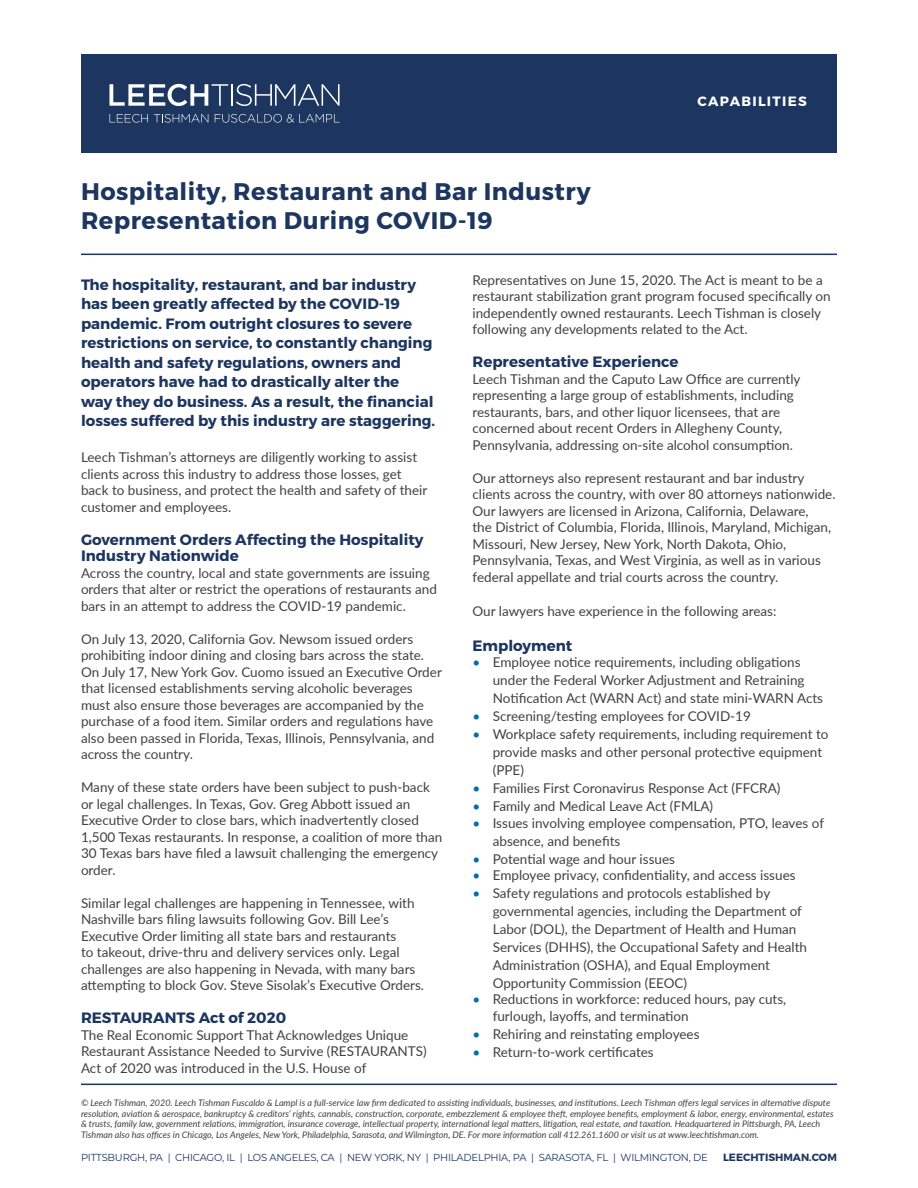
<style>
.page{position:relative;width:918px;height:1188px;background:#fff}
.page>*{position:absolute;margin:0;border:0;box-sizing:border-box;transform-origin:0 0}
.t1{font:700 24px "Montserrat";letter-spacing:.02em;color:#1d365f}
.Lead_Paragraph{font:700 15px/19.5px "Montserrat";color:#1d365f}
.Subheads{font:700 15px/16.5px "Montserrat";color:#1d365f}
.Subheads-2{font:13.5px/16.5px "Lato";color:#414042}
.t2{font:700 13.5px "Montserrat";letter-spacing:.1em;color:#fff}
.t3{font:700 10.5px "Montserrat";color:#1d365f}
.t4{font:10.2px "Montserrat";letter-spacing:-.02em;color:#1d365f}
.t5{font:italic 9px/10.5px "Lato";color:#414042}
.s1{color:#066ca9}
</style>
<div class="page">
<hr style="left:81px;top:1084px;width:756px;height:1px;background:#1d365f">
<div style="left:81px;top:54px;width:756px;height:99px;background:#1d365f"></div>
<svg style="left:110px;top:84px;width:118px;height:22px"></svg>
<hr style="left:231px;top:84px;width:2px;height:22px;background:#fff">
<svg style="left:236px;top:84px;width:104px;height:22px"></svg>
<svg style="left:110px;top:114px;width:38px;height:9px"></svg>
<svg style="left:154px;top:114px;width:54px;height:9px"></svg>
<svg style="left:215px;top:114px;width:125px;height:9px"></svg>
<hr style="left:81px;top:254px;width:756px;height:1px;background:#1d365f">
<p class="t1" style="left:81px;top:177px;width:511px">Hospitality, Restaurant and Bar Industry</p>
<p class="t1" style="left:81px;top:206px;width:413px">Representation During COVID-19</p>
<p class="t2" style="left:698px;top:93px;width:111px">CAPABILITIES</p>
<p class="Lead_Paragraph" style="left:81px;top:275px;width:356px">The hospitality, restaurant, and bar industry has been greatly affected by the COVID-19 pandemic. From outright closures to severe restrictions on service, to constantly changing health and safety regulations, owners and operators have had to drastically alter the<br>way they do business. As a result, the financial losses suffered by this industry are staggering.</p>
<p class="Subheads-2" style="left:81px;top:449px;width:348px">Leech Tishman’s attorneys are diligently working to assist clients across this industry to address those losses, get back to business, and protect the health and safety of their customer and employees.</p>
<p class="Subheads" style="left:81px;top:532px;width:344px">Government Orders Affecting the Hospitality<br>Industry Nationwide</p>
<p class="Subheads-2" style="left:81px;top:564px;width:358px">Across the country, local and state governments are issuing orders that alter or restrict the operations of restaurants and bars in an attempt to address the COVID-19 pandemic.</p>
<p class="Subheads-2" style="left:81px;top:630px;width:362px">On July 13, 2020, California Gov. Newsom issued orders prohibiting indoor dining and closing bars across the state.<br>On July 17, New York Gov. Cuomo issued an Executive Order that licensed establishments serving alcoholic beverages must also ensure those beverages are accompanied by the purchase of a food item. Similar orders and regulations have also been passed in Florida, Texas, Illinois, Pennsylvania, and across the country.</p>
<p class="Subheads-2" style="left:81px;top:779px;width:363px">Many of these state orders have been subject to push-back or legal challenges. In Texas, Gov. Greg Abbott issued an Executive Order to close bars, which inadvertently closed 1,500 Texas restaurants. In response, a coalition of more than 30 Texas bars have filed a lawsuit challenging the emergency order.</p>
<p class="Subheads-2" style="left:81px;top:894px;width:345px">Similar legal challenges are happening in Tennessee, with Nashville bars filing lawsuits following Gov. Bill Lee’s Executive Order limiting all state bars and restaurants<br>to takeout, drive-thru and delivery services only. Legal challenges are also happening in Nevada, with many bars attempting to block Gov. Steve Sisolak’s Executive Orders.</p>
<p class="Subheads" style="left:81px;top:1010px;width:207px">RESTAURANTS Act of 2020</p>
<p class="Subheads-2" style="left:81px;top:1026px;width:347px">The Real Economic Support That Acknowledges Unique<br>Restaurant Assistance Needed to Survive (RESTAURANTS)<br>Act of 2020 was introduced in the U.S. House of</p>
<p class="Subheads-2" style="left:472px;top:271px;width:360px">Representatives on June 15, 2020. The Act is meant to be a restaurant stabilization grant program focused specifically on independently owned restaurants. Leech Tishman is closely following any developments related to the Act.</p>
<p class="Subheads" style="left:472px;top:354px;width:207px">Representative Experience</p>
<p class="Subheads-2" style="left:472px;top:370px;width:330px">Leech Tishman and the Caputo Law Office are currently representing a large group of establishments, including restaurants, bars, and other liquor licensees, that are concerned about recent Orders in Allegheny County, Pennsylvania, addressing on-site alcohol consumption.</p>
<p class="Subheads-2" style="left:472px;top:469px;width:365px">Our attorneys also represent restaurant and bar industry clients across the country, with over 80 attorneys nationwide.<br>Our lawyers are licensed in Arizona, California, Delaware,<br>the District of Columbia, Florida, Illinois, Maryland, Michigan, Missouri, New Jersey, New York, North Dakota, Ohio, Pennsylvania, Texas, and West Virginia, as well as in various federal appellate and trial courts across the country.</p>
<p class="Subheads-2" style="left:472px;top:603px;width:306px">Our lawyers have experience in the following areas:</p>
<p class="Subheads" style="left:472px;top:637px;width:101px">Employment</p>
<p class="Subheads-2" style="left:493px;top:653px;width:332px;line-height:18px;text-indent:-20px"><span class="s1">•</span> Employee notice requirements, including obligations under the Federal Worker Adjustment and Retraining<br>Notification Act (WARN Act) and state mini-WARN Acts</p>
<p class="Subheads-2" style="left:472px;top:708px;width:280px"><span class="s1">•</span> Screening/testing employees for COVID-19</p>
<p class="Subheads-2" style="left:493px;top:725px;width:337px;line-height:18px;text-indent:-20px"><span class="s1">•</span> Workplace safety requirements, including requirement to provide masks and other personal protective equipment (PPE)</p>
<p class="Subheads-2" style="left:472px;top:780px;width:309px"><span class="s1">•</span> Families First Coronavirus Response Act (FFCRA)</p>
<p class="Subheads-2" style="left:472px;top:798px;width:242px"><span class="s1">•</span> Family and Medical Leave Act (FMLA)</p>
<p class="Subheads-2" style="left:493px;top:813px;width:333px;line-height:18px;text-indent:-20px"><span class="s1">•</span> Issues involving employee compensation, PTO, leaves of absence, and benefits</p>
<p class="Subheads-2" style="left:472px;top:850px;width:204px"><span class="s1">•</span> Potential wage and hour issues</p>
<p class="Subheads-2" style="left:472px;top:866px;width:325px"><span class="s1">•</span> Employee privacy, confidentiality, and access issues</p>
<p class="Subheads-2" style="left:493px;top:883px;width:316px;line-height:18px;text-indent:-20px"><span class="s1">•</span> Safety regulations and protocols established by governmental agencies, including the Department of Labor (DOL), the Department of Health and Human Services (DHHS), the Occupational Safety and Health Administration (OSHA), and Equal Employment Opportunity Commission (EEOC)</p>
<p class="Subheads-2" style="left:493px;top:990px;width:295px;text-indent:-20px"><span class="s1">•</span> Reductions in workforce: reduced hours, pay cuts, furlough, layoffs, and termination</p>
<p class="Subheads-2" style="left:472px;top:1025px;width:229px"><span class="s1">•</span> Rehiring and reinstating employees</p>
<p class="Subheads-2" style="left:472px;top:1043px;width:183px"><span class="s1">•</span> Return-to-work certificates</p>
<p class="t5" style="left:81px;top:1097px;width:754px">© Leech Tishman, 2020. Leech Tishman Fuscaldo &amp; Lampl is a full-service law firm dedicated to assisting individuals, businesses, and institutions. Leech Tishman offers legal services in alternative dispute resolution, aviation &amp; aerospace, bankruptcy &amp; creditors’ rights, cannabis, construction, corporate, embezzlement &amp; employee theft, employee benefits, employment &amp; labor, energy, environmental, estates &amp; trusts, family law, government relations, immigration, insurance coverage, intellectual property, international legal matters, litigation, real estate, and taxation. Headquartered in Pittsburgh, PA, Leech Tishman also has offices in Chicago, Los Angeles, New York, Philadelphia, Sarasota, and Wilmington, DE. For more information call 412.261.1600 or visit us at www.leechtishman.com.</p>
<p class="t4" style="left:81px;top:1150px;width:628px">PITTSBURGH, PA | CHICAGO, IL | LOS ANGELES, CA | NEW YORK, NY | PHILADELPHIA, PA | SARASOTA, FL | WILMINGTON, DE</p>
<p class="t3" style="left:723px;top:1151px;width:115px">LEECHTISHMAN.COM</p>
</div>
